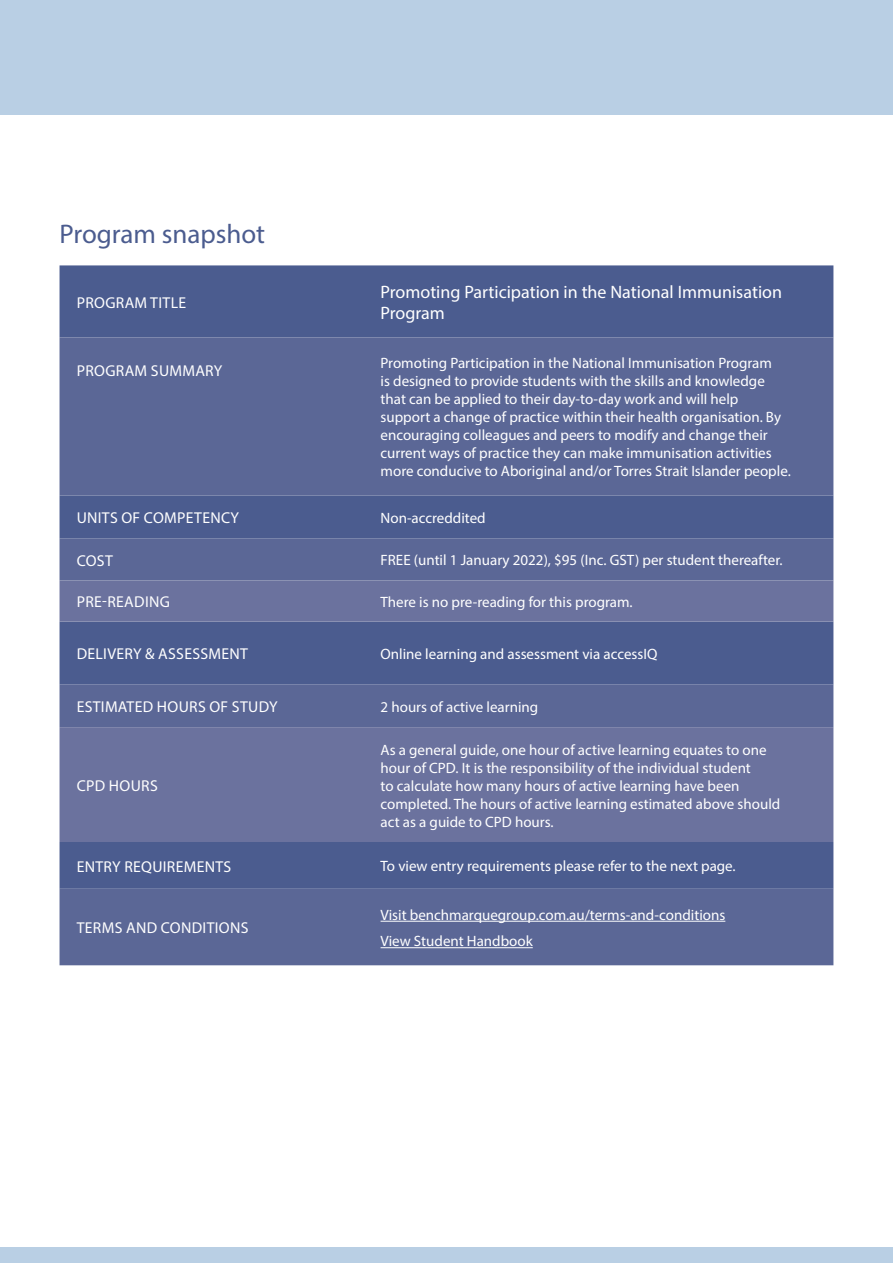
<style>
.page{position:relative;width:893px;height:1263px;background:#fff}
.page>*{position:absolute;margin:0;border:0;box-sizing:border-box;transform-origin:0 0}
.t1{font:27px "Myriad Pro";color:#4b5c8f}
.t2{font:18px/21.6px "Myriad Pro";color:#fff}
.t3{font:15.75px "Myriad Pro";letter-spacing:.02em;color:#fff}
.t4{font:15px/18px "Myriad Pro";color:#fff}
</style>
<div class="page">
<div style="left:0;top:0;width:893px;height:115px;background:#b9cfe4"></div>
<div style="left:0;top:1247px;width:893px;height:16px;background:#b9cfe4"></div>
<div style="left:60px;top:265px;width:773px;height:72px;background:#4b5c8f"></div>
<svg style="left:60px;top:337px;width:773px;height:628px;background:#576494"></svg>
<svg style="left:60px;top:580px;width:773px;height:262px;background:#616b99"></svg>
<hr style="left:381px;top:921px;width:344px;height:1px;background:#fff">
<hr style="left:381px;top:947px;width:152px;height:1px;background:#fff">
<h1 class="t1" style="left:60px;top:218px;width:207px">Program snapshot</h1>
<p class="t3" style="left:77px;top:293px;width:111px">PROGRAM TITLE</p>
<p class="t2" style="left:381px;top:281px;width:403px">Promoting Participation in the National Immunisation<br>Program</p>
<p class="t3" style="left:77px;top:361px;width:147px">PROGRAM SUMMARY</p>
<p class="t4" style="left:381px;top:354px;width:412px">Promoting Participation in the National Immunisation Program<br>is designed to provide students with the skills and knowledge that can be applied to their day-to-day work and will help support a change of practice within their health organisation. By encouraging colleagues and peers to modify and change their current ways of practice they can make immunisation activities more conducive to Aboriginal and/or Torres Strait Islander people.</p>
<p class="t3" style="left:77px;top:508px;width:164px">UNITS OF COMPETENCY</p>
<p class="t4" style="left:381px;top:509px;width:107px">Non-accreddited</p>
<p class="t3" style="left:77px;top:551px;width:38px">COST</p>
<p class="t4" style="left:381px;top:551px;width:404px">FREE (until 1 January 2022), $95 (Inc. GST) per student thereafter.</p>
<p class="t3" style="left:77px;top:592px;width:95px">PRE-READING</p>
<p class="t4" style="left:381px;top:593px;width:254px">There is no pre-reading for this program.</p>
<p class="t3" style="left:77px;top:644px;width:173px">DELIVERY &amp; ASSESSMENT</p>
<p class="t4" style="left:381px;top:645px;width:278px">Online learning and assessment via accessIQ</p>
<p class="t3" style="left:77px;top:697px;width:202px">ESTIMATED HOURS OF STUDY</p>
<p class="t4" style="left:381px;top:697px;width:159px">2 hours of active learning</p>
<p class="t3" style="left:77px;top:776px;width:83px">CPD HOURS</p>
<p class="t4" style="left:381px;top:740px;width:401px">As a general guide, one hour of active learning equates to one hour of CPD. It is the responsibility of the individual student<br>to calculate how many hours of active learning have been completed. The hours of active learning estimated above should act as a guide to CPD hours.</p>
<p class="t3" style="left:77px;top:857px;width:156px">ENTRY REQUIREMENTS</p>
<p class="t4" style="left:381px;top:857px;width:357px">To view entry requirements please refer to the next page.</p>
<p class="t3" style="left:77px;top:918px;width:173px">TERMS AND CONDITIONS</p>
<p class="t4" style="left:381px;top:901px;width:346px;line-height:26.5px">Visit benchmarquegroup.com.au/terms-and-conditions<br>View Student Handbook</p>
</div>
